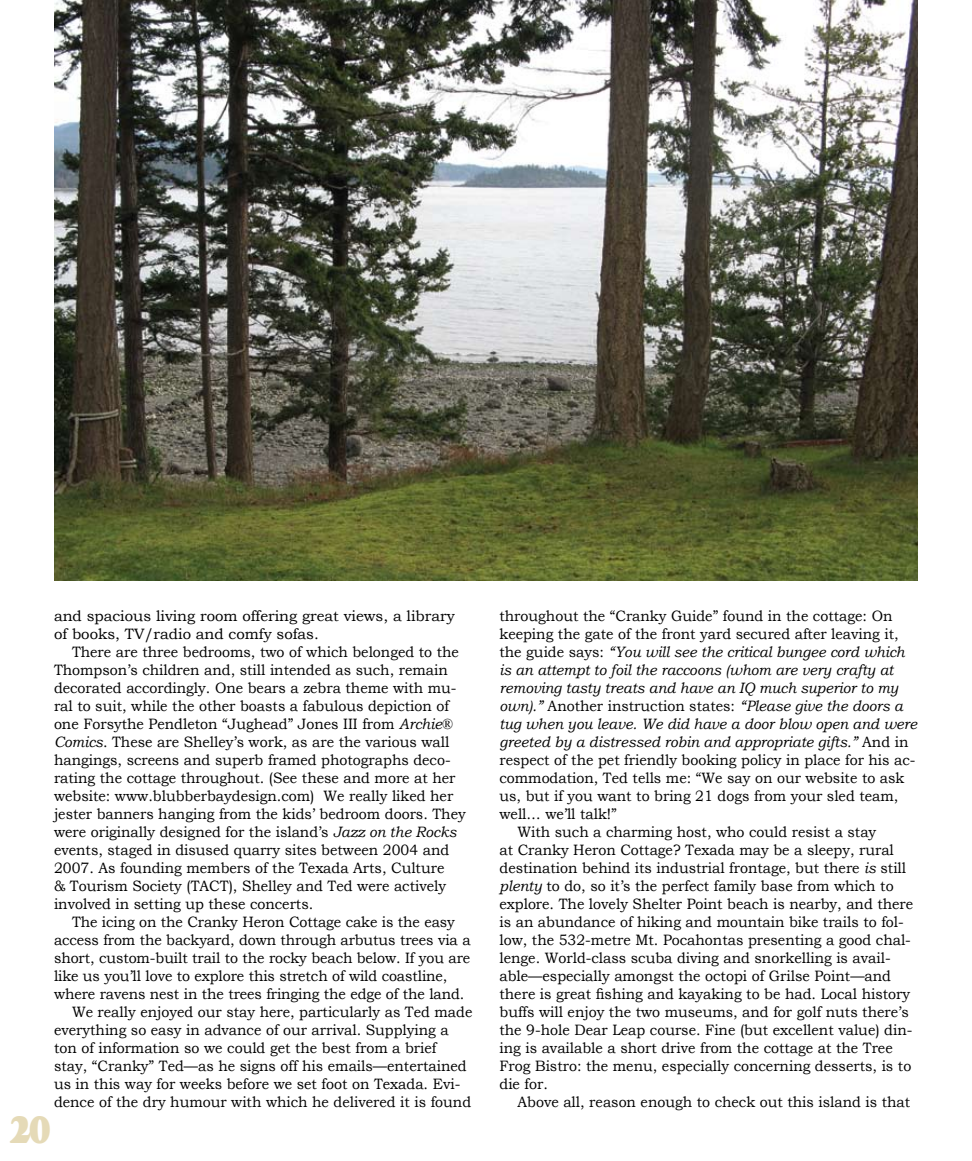
<style>
.page{position:relative;width:972px;height:1161px;background:#fff}
.page>*{position:absolute;margin:0;border:0;box-sizing:border-box;transform-origin:0 0}
.t1{font:36px "Goudy Stout";color:#e5dab7;scale:.75 1}
.Body_Text_Serif{font:15px/18px "Bookman Old Style";color:#000;scale:.95 1}
.Body_Text_Serif-2{font:15px/18px "Bookman Old Style";color:#000}
.s1{font-style:italic}
</style>
<div class="page">
<img style="left:54px;top:0;width:864px;height:580px">
<p class="Body_Text_Serif-2" style="left:54px;top:607px;width:402px">and spacious living room offering great views, a library of books, TV/radio and comfy sofas.</p>
<p class="Body_Text_Serif" style="left:54px;top:643px;width:435px;text-indent:18px">There are three bedrooms, two of which belonged to the Thompson’s children and, still intended as such, remain decorated accordingly. One bears a zebra theme with mu&shy;ral to suit, while the other boasts a fabulous depiction of one Forsythe Pendleton “Jughead” Jones III from <span class="s1">Archie® Comics</span>. These are Shelley’s work, as are the various wall hangings, screens and superb framed photographs deco&shy;rating the cottage throughout. (See these and more at her website: www.blubberbaydesign.com) We really liked her jester banners hanging from the kids’ bedroom doors. They were originally designed for the island’s <span class="s1">Jazz on the Rocks </span>events, staged in disused quarry sites between 2004 and 2007. As founding members of the Texada Arts, Culture<br>&amp; Tourism Society (TACT), Shelley and Ted were actively involved in setting up these concerts.</p>
<p class="Body_Text_Serif" style="left:54px;top:913px;width:440px;text-indent:18px">The icing on the Cranky Heron Cottage cake is the easy access from the backyard, down through arbutus trees via a short, custom-built trail to the rocky beach below. If you are like us you’ll love to explore this stretch of wild coastline, where ravens nest in the trees fringing the edge of the land.</p>
<p class="Body_Text_Serif" style="left:54px;top:1003px;width:442px;text-indent:18px">We really enjoyed our stay here, particularly as Ted made everything so easy in advance of our arrival. Supplying a ton of information so we could get the best from a brief stay, “Cranky” Ted—as he signs off his emails—entertained us in this way for weeks before we set foot on Texada. Evi&shy;dence of the dry humour with which he delivered it is found</p>
<h1 class="t1" style="left:9px;top:1106px;width:57px">20</h1>
<p class="Body_Text_Serif" style="left:500px;top:607px;width:441px">throughout the “Cranky Guide” found in the cottage: On keeping the gate of the front yard secured after leaving it, the guide says: <span class="s1">“You will see the critical bungee cord which is an attempt to foil the raccoons (whom are very crafty at removing tasty treats and have an IQ much superior to my own).”</span> Another instruction states: <span class="s1">“Please give the doors a tug when you leave. We did have a door blow open and were greeted by a distressed robin and appropriate gifts.”</span> And in respect of the pet friendly booking policy in place for his ac&shy;commodation, Ted tells me: “We say on our website to ask us, but if you want to bring 21 dogs from your sled team, well… we’ll talk!”</p>
<p class="Body_Text_Serif" style="left:500px;top:823px;width:437px;text-indent:18px">With such a charming host, who could resist a stay<br>at Cranky Heron Cottage? Texada may be a sleepy, rural destination behind its industrial frontage, but there <span class="s1">is</span> still <span class="s1">plenty</span> to do, so it’s the perfect family base from which to explore. The lovely Shelter Point beach is nearby, and there is an abundance of hiking and mountain bike trails to fol&shy;low, the 532-metre Mt. Pocahontas presenting a good chal&shy;lenge. World-class scuba diving and snorkelling is avail&shy;able—especially amongst the octopi of Grilse Point—and there is great fishing and kayaking to be had. Local history buffs will enjoy the two museums, and for golf nuts there’s the 9-hole Dear Leap course. Fine (but excellent value) din&shy;ing is available a short drive from the cottage at the Tree Frog Bistro: the menu, especially concerning desserts, is to die for.</p>
<p class="Body_Text_Serif" style="left:518px;top:1093px;width:415px">Above all, reason enough to check out this island is that</p>
</div>
